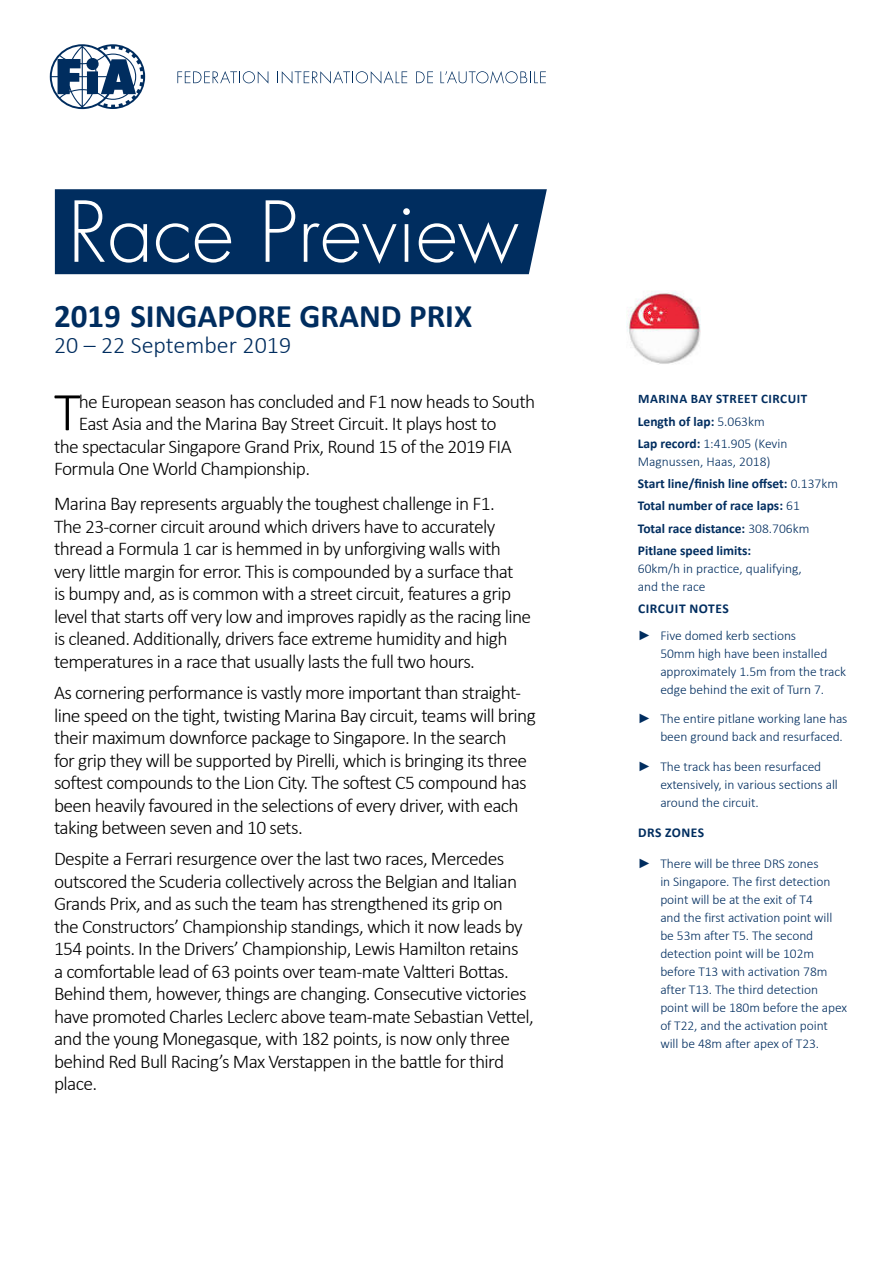
<style>
.page{position:relative;width:893px;height:1263px;background:#fff}
.page>*{position:absolute;margin:0;border:0;box-sizing:border-box;transform-origin:0 0}
.t1{font:300 54.9px "Calibri";color:#000}
.t2{font:700 33px "Calibri";color:#002d5f}
.t3{font:300 24px "Calibri";color:#002d5f}
.t4{font:300 19.5px/22.5px "Calibri";letter-spacing:-.03em;color:#000}
.t5{font:300 13.5px/18px "Calibri";letter-spacing:-.005em;color:#002d5f}
.t6{font:700 13.5px/22.2px "Calibri";color:#002d5f}
.t7{font:700 13.5px "Calibri";letter-spacing:.035em;color:#002d5f}
.t8{font:700 13.05px "Calibri";letter-spacing:.04em;color:#002d5f}
.s1{font-weight:300}
.s2{font-weight:700}
.s3{font-family:"Arial";font-weight:700}
</style>
<div class="page">
<svg style="left:50px;top:44px;width:95px;height:65px"></svg>
<svg style="left:177px;top:71px;width:91px;height:13px"></svg>
<svg style="left:281px;top:71px;width:126px;height:13px"></svg>
<svg style="left:416px;top:71px;width:17px;height:12px"></svg>
<svg style="left:440px;top:71px;width:106px;height:13px"></svg>
<svg style="left:54px;top:189px;width:493px;height:85px;background:#204773"></svg>
<img style="left:626px;top:290px;width:75px;height:74px">
<h2 class="t2" style="left:54px;top:295px;width:420px">2019 SINGAPORE GRAND PRIX</h2>
<p class="t3" style="left:54px;top:330px;width:239px">20 – 22 September 2019</p>
<h1 class="t1" style="left:54px;top:378px;width:28px">T</h1>
<p class="t4" style="left:79px;top:390px;width:458px">he European season has concluded and F1 now heads to South</p>
<p class="t4" style="left:79px;top:412px;width:419px">East Asia and the Marina Bay Street Circuit. It plays host to</p>
<p class="t4" style="left:54px;top:435px;width:459px">the spectacular Singapore Grand Prix, Round 15 of the 2019 FIA</p>
<p class="t4" style="left:54px;top:457px;width:258px">Formula One World Championship.</p>
<p class="t4" style="left:54px;top:492px;width:479px">Marina Bay represents arguably the toughest challenge in F1.<br>The 23-corner circuit around which drivers have to accurately thread a Formula 1 car is hemmed in by unforgiving walls with very little margin for error. This is compounded by a surface that<br>is bumpy and, as is common with a street circuit, features a grip level that starts off very low and improves rapidly as the racing line is cleaned. Additionally, drivers face extreme humidity and high temperatures in a race that usually lasts the full two hours.</p>
<p class="t4" style="left:54px;top:681px;width:483px">As cornering performance is vastly more important than straight&shy;line speed on the tight, twisting Marina Bay circuit, teams will bring their maximum downforce package to Singapore. In the search<br>for grip they will be supported by Pirelli, which is bringing its three softest compounds to the Lion City. The softest C5 compound has been heavily favoured in the selections of every driver, with each taking between seven and 10 sets.</p>
<p class="t4" style="left:54px;top:847px;width:481px">Despite a Ferrari resurgence over the last two races, Mercedes outscored the Scuderia collectively across the Belgian and Italian Grands Prix, and as such the team has strengthened its grip on<br>the Constructors’ Championship standings, which it now leads by 154 points. In the Drivers’ Championship, Lewis Hamilton retains<br>a comfortable lead of 63 points over team-mate Valtteri Bottas.<br>Behind them, however, things are changing. Consecutive victories have promoted Charles Leclerc above team-mate Sebastian Vettel, and the young Monegasque, with 182 points, is now only three behind Red Bull Racing’s Max Verstappen in the battle for third place.</p>
<p class="t8" style="left:638px;top:391px;width:171px">MARINA BAY STREET CIRCUIT</p>
<p class="t6" style="left:638px;top:410px;width:151px">Length of lap: <span class="s1">5.063km<br></span>Lap record: <span class="s1">1:41.905 (Kevin</span></p>
<p class="t6" style="left:638px;top:450px;width:202px"><span class="s1">Magnussen, Haas, 2018)<br></span>Start line/finish line offset: <span class="s1">0.137km<br></span>Total number of race laps: <span class="s1">61<br></span>Total race distance: <span class="s1">308.706km<br></span>Pitlane speed limits:</p>
<p class="t5" style="left:638px;top:559px;width:166px">60km/h in practice, qualifying, and the race</p>
<p class="t5" style="left:638px;top:595px;width:160px;line-height:26.5px"><span class="s2">CIRCUIT NOTES<br></span><span class="s3">►</span> Five domed kerb sections</p>
<p class="t5" style="left:660px;top:644px;width:187px">50mm high have been installed approximately 1.5m from the track edge behind the exit of Turn 7.</p>
<p class="t5" style="left:660px;top:710px;width:189px;text-indent:-23px"><span class="s3">►</span> The entire pitlane working lane has been ground back and resurfaced.</p>
<p class="t5" style="left:660px;top:758px;width:179px;text-indent:-23px"><span class="s3">►</span> The track has been resurfaced extensively, in various sections all around the circuit.</p>
<p class="t7" style="left:638px;top:824px;width:68px">DRS ZONES</p>
<p class="t5" style="left:660px;top:854px;width:188px;text-indent:-23px"><span class="s3">►</span> There will be three DRS zones<br>in Singapore. The first detection point will be at the exit of T4<br>and the first activation point will be 53m after T5. The second detection point will be 102m before T13 with activation 78m after T13. The third detection point will be 180m before the apex of T22, and the activation point will be 48m after apex of T23.</p>
</div>
